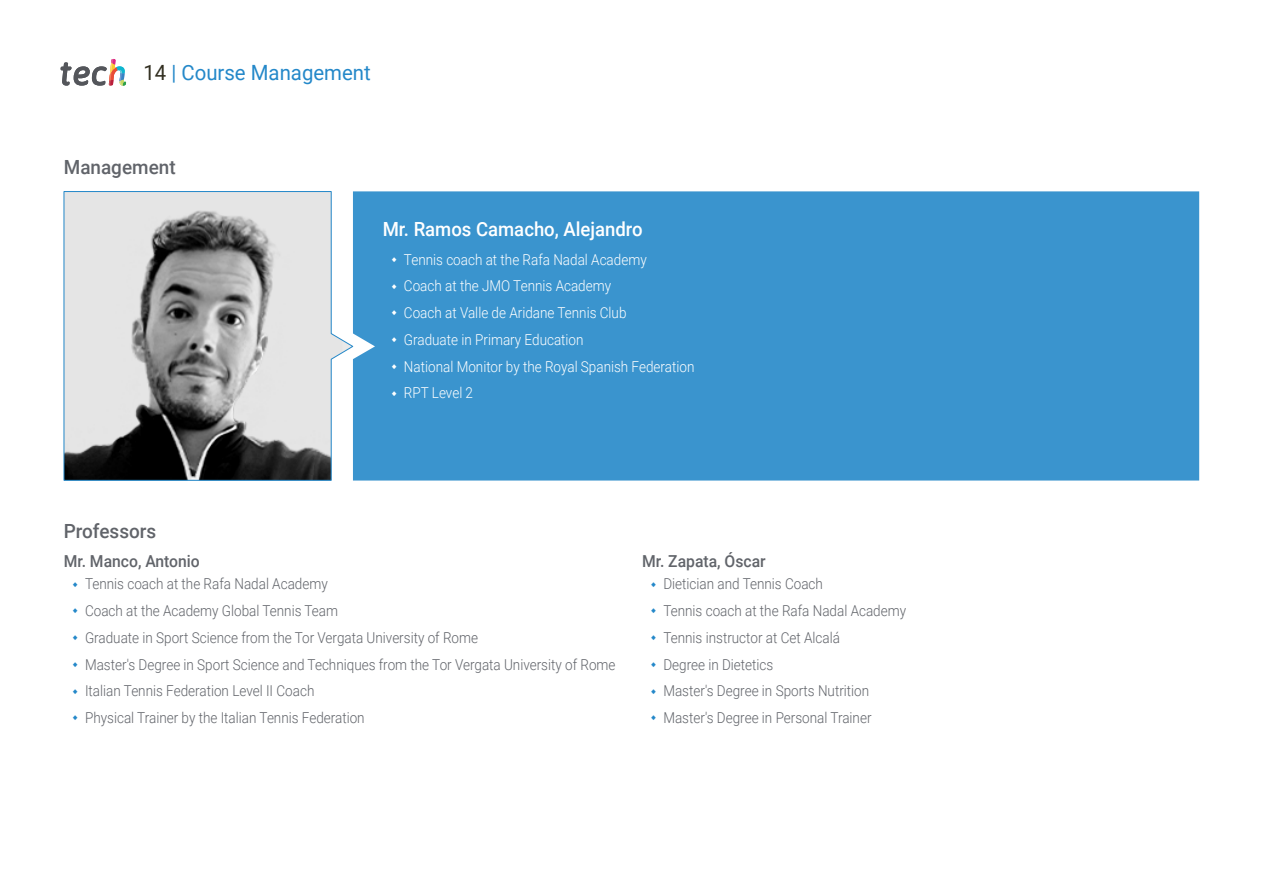
<style>
.page{position:relative;width:1263px;height:893px;background:#fff}
.page>*{position:absolute;margin:0;border:0;box-sizing:border-box;transform-origin:0 0}
.t1{font:21px "Roboto";color:#2488c9}
.t2{font:500 19.5px "Roboto";color:#fff;scale:.95 1}
.t3{font:500 19.5px "Roboto";color:#61646a}
.t4{font:500 16.5px "Roboto";color:#61646a;scale:.95 1}
.t5{font:300 15px/26.7px "Roboto";color:#61646a;scale:.9 1}
.t6{font:300 15px/26.7px "Roboto";color:#fff;scale:.9 1}
.s1{color:#312e20}
</style>
<div class="page">
<div style="left:353px;top:191px;width:846px;height:290px;background:#3a94ce"></div>
<svg style="left:64px;top:191px;width:289px;height:290px;background:#adaeaf"></svg>
<svg style="left:61px;top:59px;width:65px;height:27px"></svg>
<svg style="left:392px;top:257px;width:5px;height:5px"></svg>
<svg style="left:392px;top:284px;width:5px;height:5px"></svg>
<svg style="left:392px;top:310px;width:5px;height:5px"></svg>
<svg style="left:392px;top:337px;width:5px;height:5px"></svg>
<svg style="left:392px;top:364px;width:5px;height:5px"></svg>
<svg style="left:392px;top:391px;width:5px;height:5px"></svg>
<h1 class="t1" style="left:144px;top:57px;width:229px"><span class="s1">14</span> | Course Management</h1>
<h2 class="t3" style="left:64px;top:154px;width:113px">Management</h2>
<h2 class="t3" style="left:64px;top:517px;width:94px">Professors</h2>
<h2 class="t2" style="left:383px;top:215px;width:275px">Mr. Ramos Camacho, Alejandro</h2>
<p class="t6" style="left:404px;top:245px;width:324px">Tennis coach at the Rafa Nadal Academy<br>Coach at the JMO Tennis Academy<br>Coach at Valle de Aridane Tennis Club<br>Graduate in Primary Education<br>National Monitor by the Royal Spanish Federation<br>RPT Level 2</p>
<p class="t4" style="left:64px;top:550px;width:145px">Mr. Manco, Antonio</p>
<p class="t5" style="left:85px;top:570px;width:591px">Tennis coach at the Rafa Nadal Academy<br>Coach at the Academy Global Tennis Team<br>Graduate in Sport Science from the Tor Vergata University of Rome<br>Master's Degree in Sport Science and Techniques from the Tor Vergata University of Rome Italian Tennis Federation Level II Coach<br>Physical Trainer by the Italian Tennis Federation</p>
<p class="t4" style="left:642px;top:550px;width:132px">Mr. Zapata, Óscar</p>
<p class="t5" style="left:663px;top:570px;width:271px">Dietician and Tennis Coach<br>Tennis coach at the Rafa Nadal Academy<br>Tennis instructor at Cet Alcalá<br>Degree in Dietetics<br>Master's Degree in Sports Nutrition<br>Master's Degree in Personal Trainer</p>
</div>
